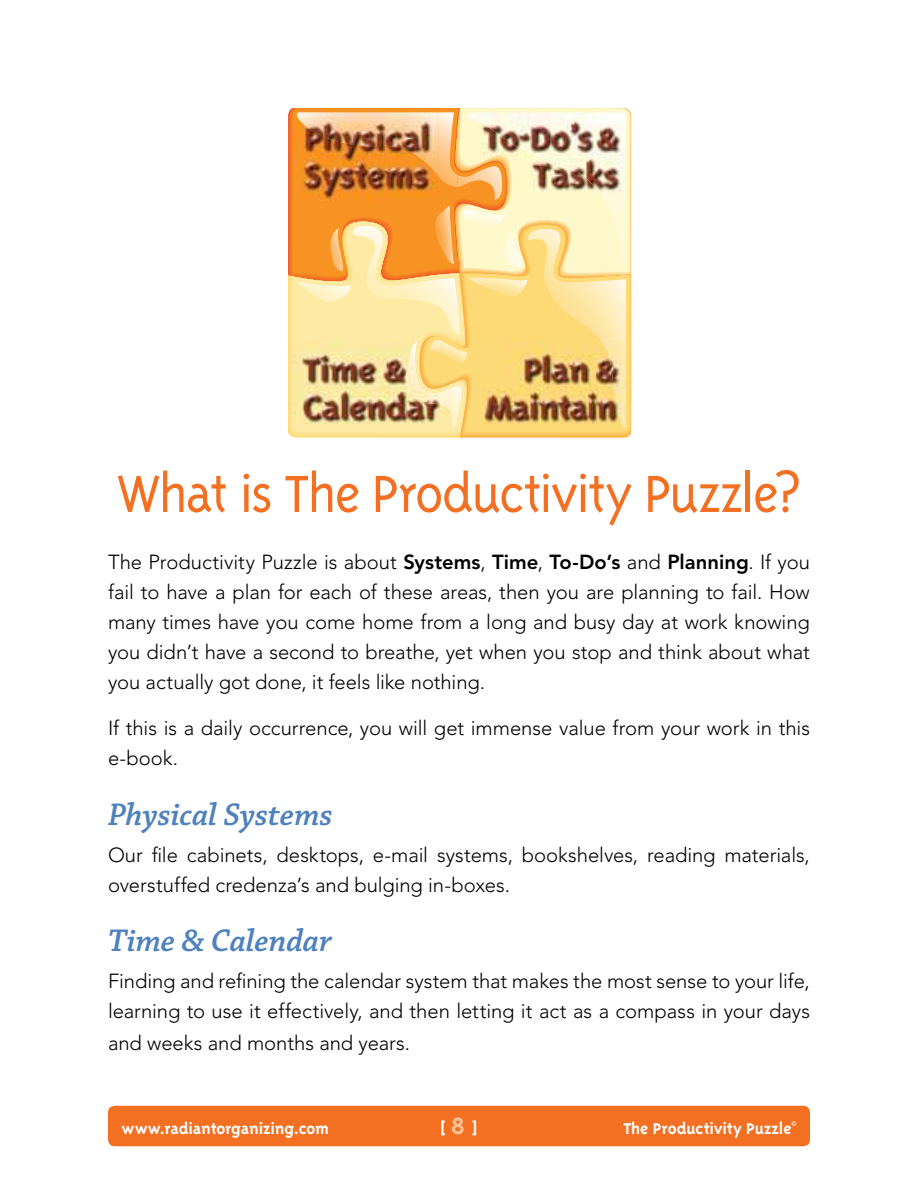
<style>
.page{position:relative;width:918px;height:1188px;background:#fff}
.page>*{position:absolute;margin:0;border:0;box-sizing:border-box;transform-origin:0 0}
.t1{font:300 60px "Triplex";letter-spacing:-.035em;color:#f36f21}
.t2{font:italic 600 33px "Chaparral Pro";letter-spacing:-.005em;color:#4e81be}
.t3{font:300 20.25px/30px "Avenir";letter-spacing:-.005em;color:#000}
.t4{font:700 18px "Triplex";letter-spacing:-.01em;color:#fff}
.t5{font:700 7.8px "Triplex";color:#fff}
.s1{font-weight:800}
.s2{font-size:27px;color:#fcc198}
</style>
<div class="page">
<div style="left:108px;top:1106px;width:702px;height:40px;background:#f36f21;border-radius:7px"></div>
<img style="left:288px;top:108px;width:343px;height:329px">
<p class="t1" style="left:116px;top:460px;width:687px">What is The Productivity Puzzle?</p>
<p class="t3" style="left:108px;top:547px;width:704px;text-align:justify">The Productivity Puzzle is about <span class="s1">Systems</span>, <span class="s1">Time</span>, <span class="s1">To-Do’s</span> and <span class="s1">Planning</span>. If you fail to have a plan for each of these areas, then you are planning to fail. How many times have you come home from a long and busy day at work knowing you didn’t have a second to breathe, yet when you stop and think about what you actually got done, it feels like nothing.</p>
<p class="t3" style="left:108px;top:713px;width:704px">If this is a daily occurrence, you will get immense value from your work in this e-book.</p>
<p class="t2" style="left:108px;top:796px;width:226px">Physical Systems</p>
<p class="t3" style="left:108px;top:840px;width:703px">Our file cabinets, desktops, e-mail systems, bookshelves, reading materials, overstuffed credenza’s and bulging in-boxes.</p>
<p class="t2" style="left:108px;top:922px;width:226px">Time &amp; Calendar</p>
<p class="t3" style="left:108px;top:966px;width:703px">Finding and refining the calendar system that makes the most sense to your life, learning to use it effectively, and then letting it act as a compass in your days</p>
<p class="t3" style="left:108px;top:1028px;width:303px">and weeks and months and years.</p>
<p class="t4" style="left:122px;top:1118px;width:209px">www.radiantorganizing.com</p>
<p class="t4" style="left:441px;top:1118px;width:38px">[<span class="s2">8</span>]</p>
<p class="t4" style="left:623px;top:1118px;width:170px">The Productivity Puzzle</p>
<p class="t5" style="left:792px;top:1120px;width:6px">©</p>
</div>
